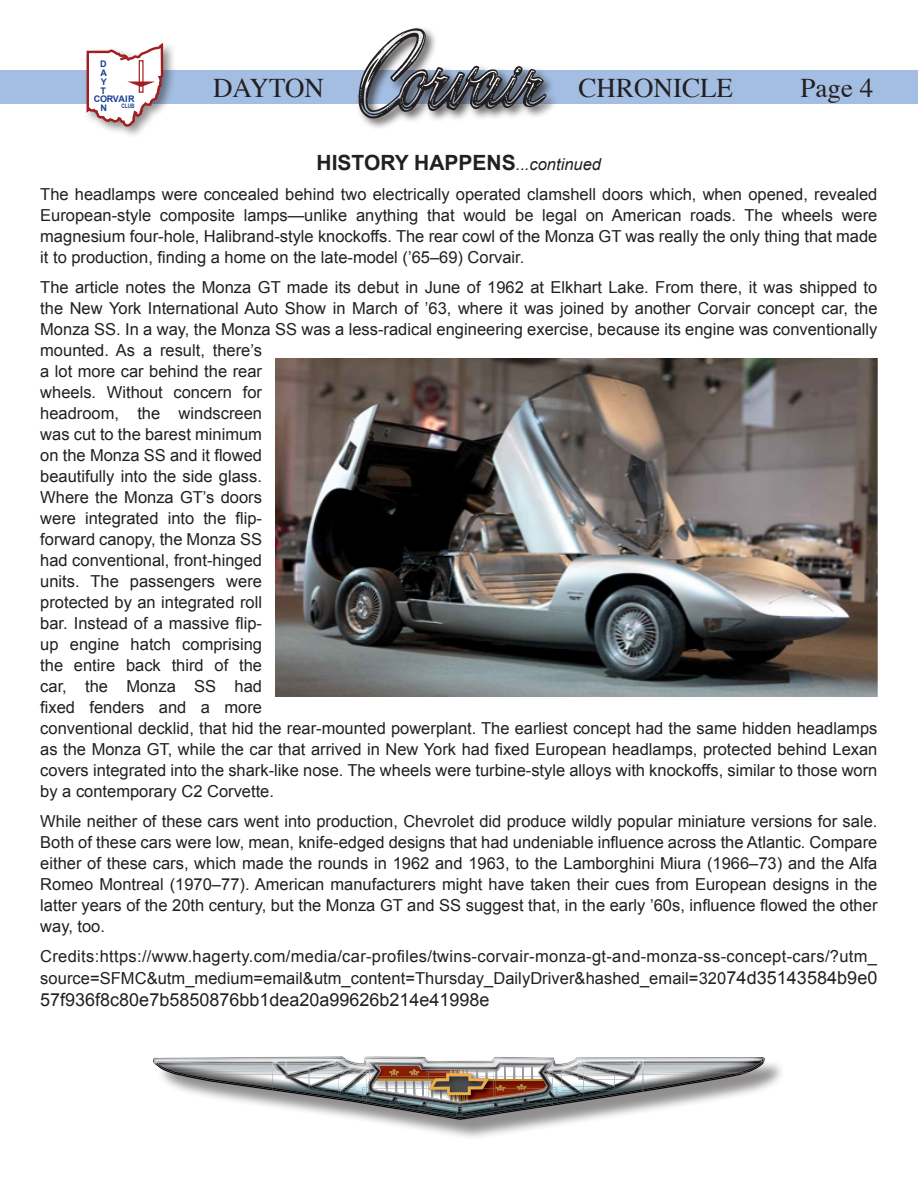
<style>
.page{position:relative;width:918px;height:1188px;background:#fff}
.page>*{position:absolute;margin:0;border:0;box-sizing:border-box;transform-origin:0 0}
.t1{font:27px "Times";color:#231f20}
.t2{font:700 21px "Arial";color:#231f20}
.t3{font:18px "Arial";color:#231f20}
.t4{font:16.5px/21px "Arial";color:#231f20;text-align:justify}
.t5{font:16.5px/21.6px "Arial";letter-spacing:.02em;color:#231f20}
.t6{font:700 9px/8.9px "Arial";letter-spacing:-.01em;color:#1b3f94;text-align:justify}
.t7{font:700 6.15px "Arial";color:#1b3f94;scale:.79 1}
.s1{font-weight:400;font-style:italic;font-size:16.5px}
.s2{font-size:18px}
</style>
<div class="page">
<div style="left:0;top:70px;width:918px;height:34px;background:#a4bee3"></div>
<div style="left:83px;top:41px;width:93px;height:98px;background:#231f20;opacity:.5"></div>
<svg style="left:85px;top:41px;width:79px;height:87px"></svg>
<div style="left:139px;top:60px;width:5px;height:33px;border:1px solid #a11d20"></div>
<div style="left:356px;top:26px;width:202px;height:104px;background:#231f20;opacity:.75"></div>
<img style="left:356px;top:26px;width:195px;height:97px">
<img style="left:276px;top:359px;width:602px;height:338px">
<div style="left:156px;top:1059px;width:629px;height:82px;background:#231f20;opacity:.5"></div>
<div style="left:147px;top:1054px;width:623px;height:74px;background:#231f20;opacity:.75"></div>
<p class="t6" style="left:100px;top:59px;width:9px">D A Y T O N</p>
<p class="t6" style="left:94px;top:95px;width:42px">C RVAIR</p>
<p class="t7" style="left:121px;top:102px;width:18px">CLUB</p>
<p class="t1" style="left:213px;top:63px;width:113px">DAYTON</p>
<p class="t1" style="left:579px;top:63px;width:156px">CHRONICLE</p>
<p class="t1" style="left:801px;top:63px;width:74px">Page 4</p>
<p class="t2" style="left:317px;top:149px;width:286px">HISTORY HAPPENS<span class="s1">...continued</span></p>
<p class="t4" style="left:40px;top:184px;width:839px">The headlamps were concealed behind two electrically operated clamshell doors which, when opened, revealed European-style composite lamps—unlike anything that would be legal on American roads. The wheels were magnesium four-hole, Halibrand-style knockoffs. The rear cowl of the Monza GT was really the only thing that made it to production, finding a home on the late-model (’65–69) Corvair.</p>
<p class="t4" style="left:40px;top:277px;width:839px;text-align:left">The article notes the Monza GT made its debut in June of 1962 at Elkhart Lake. From there, it was shipped to the New York International Auto Show in March of ’63, where it was joined by another Corvair concept car, the Monza SS. In a way, the Monza SS was a less-radical engineering exercise, because its engine was conventionally mounted. As a result, there’s<br>a lot more car behind the rear<br>wheels. Without concern for<br>headroom, the windscreen<br>was cut to the barest minimum<br>on the Monza SS and it flowed<br>beautifully into the side glass.<br>Where the Monza GT’s doors<br>were integrated into the flip-<br>forward canopy, the Monza SS<br>had conventional, front-hinged<br>units. The passengers were<br>protected by an integrated roll<br>bar. Instead of a massive flip-<br>up engine hatch comprising<br>the entire back third of the<br>car, the Monza SS had<br>fixed fenders and a more<br>conventional decklid, that hid the rear-mounted powerplant. The earliest concept had the same hidden headlamps as the Monza GT, while the car that arrived in New York had fixed European headlamps, protected behind Lexan covers integrated into the shark-like nose. The wheels were turbine-style alloys with knockoffs, similar to those worn by a contemporary C2 Corvette.</p>
<p class="t4" style="left:40px;top:811px;width:839px">While neither of these cars went into production, Chevrolet did produce wildly popular miniature versions for sale.<br>Both of these cars were low, mean, knife-edged designs that had undeniable influence across the Atlantic. Compare either of these cars, which made the rounds in 1962 and 1963, to the Lamborghini Miura (1966–73) and the Alfa Romeo Montreal (1970–77). American manufacturers might have taken their cues from European designs in the latter years of the 20th century, but the Monza GT and SS suggest that, in the early ’60s, influence flowed the other way, too.</p>
<p class="t5" style="left:40px;top:946px;width:839px">Credits:https://www.hagerty.com/media/car-profiles/twins-corvair-monza-gt-and-monza-ss-concept-cars/?utm_ source=SFMC&amp;utm_medium=email&amp;utm_content=Thursday_DailyDriver&amp;hashed_email=320<span class="s2">74d35143584b9e0</span></p>
<p class="t3" style="left:40px;top:987px;width:451px">57f936f8c80e7b5850876bb1dea20a99626b214e41998e</p>
</div>
